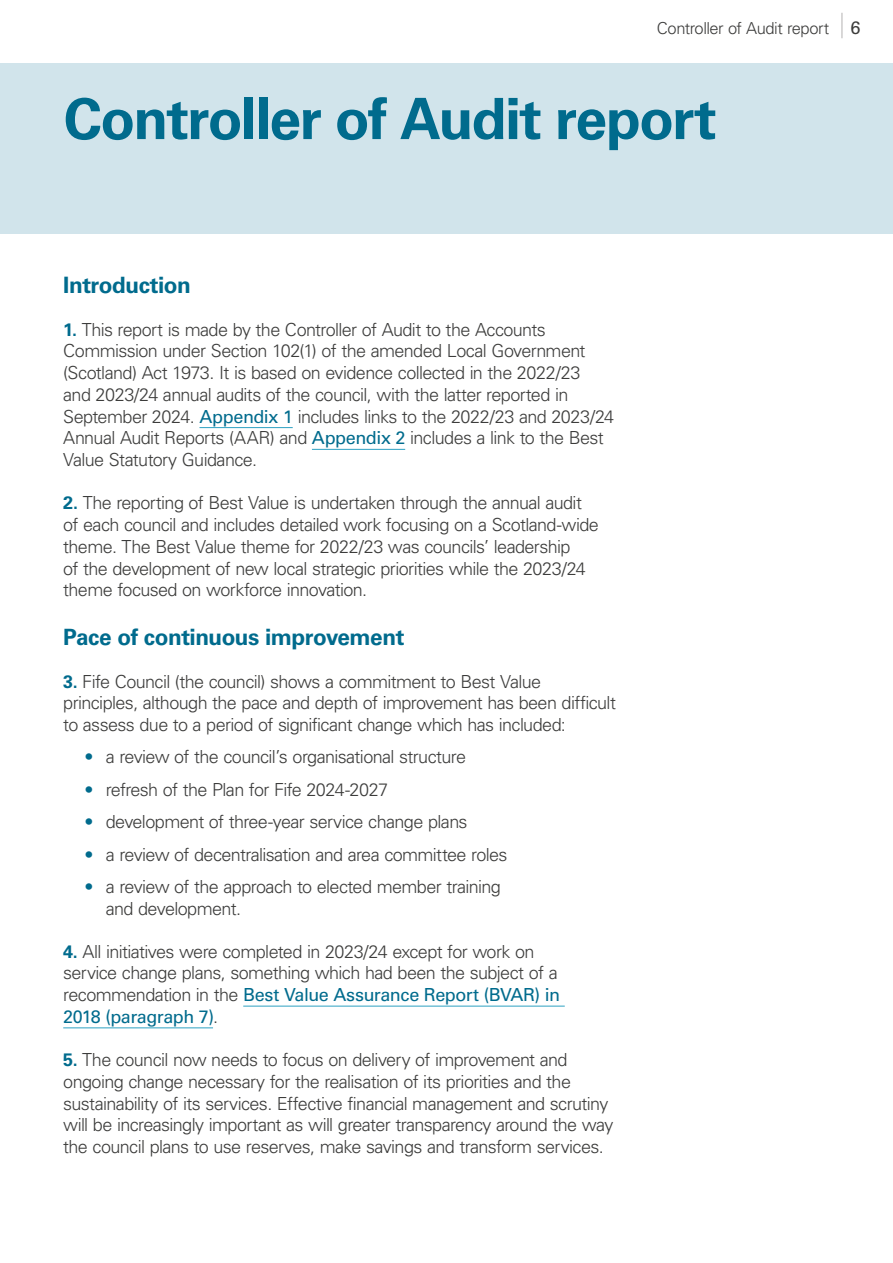
<style>
.page{position:relative;width:893px;height:1263px;background:#fff}
.page>*{position:absolute;margin:0;border:0;box-sizing:border-box;transform-origin:0 0}
.AS-P01-Chapter_head{font:700 57px "Univers LT Pro 65";letter-spacing:-.03em;color:#006b8d}
.AS-P03-Subhead_1{font:700 22.5px "Univers LT Pro 65";letter-spacing:-.02em;color:#006b8d}
.AS-P07-Body_numbered{font:300 18px/21.8px "Univers LT Pro 45";letter-spacing:-.035em;color:#3c3c3b}
.AS-P08-Bullet_1{font:300 18px/21.8px "Univers LT Pro 45";letter-spacing:-.035em;color:#3c3c3b}
.t1{font:300 16.5px "Univers LT Pro 45";letter-spacing:-.03em;color:#3c3c3b}
.s1{font-family:"Univers LT Pro 55 Roman";font-weight:400;font-size:18px}
.s2{font-family:"Univers LT Pro 65";font-weight:700;color:#006b8d}
.s3{font-family:"Univers LT Pro 55 Roman";font-weight:400;color:#006b8d}
.s4{color:#006b8d}
</style>
<div class="page">
<svg style="left:842px;top:13px;width:1px;height:25px"></svg>
<div style="left:0;top:64px;width:893px;height:170px;background:#d1e4eb"></div>
<hr style="left:199px;top:427px;width:94px;height:1px;background:#2da1c2">
<hr style="left:312px;top:449px;width:93px;height:1px;background:#2da1c2">
<hr style="left:243px;top:1006px;width:322px;height:1px;background:#2da1c2">
<hr style="left:63px;top:1027px;width:150px;height:1px;background:#2da1c2">
<p class="t1" style="left:657px;top:17px;width:205px">Controller of Audit report <span class="s1">6</span></p>
<h2 class="AS-P01-Chapter_head" style="left:64px;top:79px;width:654px">Controller of Audit report</h2>
<h3 class="AS-P03-Subhead_1" style="left:63px;top:269px;width:129px">Introduction</h3>
<p class="AS-P07-Body_numbered" style="left:63px;top:318px;width:552px"><span class="s2">1.</span> This report is made by the Controller of Audit to the Accounts Commission under Section 102(1) of the amended Local Government (Scotland) Act 1973. It is based on evidence collected in the 2022/23<br>and 2023/24 annual audits of the council, with the latter reported in September 2024. <span class="s3">Appendix 1</span> includes links to the 2022/23 and 2023/24<br>Annual Audit Reports (AAR) and <span class="s3">Appendix 2</span> includes a link to the Best Value Statutory Guidance.</p>
<p class="AS-P07-Body_numbered" style="left:63px;top:491px;width:537px"><span class="s2">2.</span> The reporting of Best Value is undertaken through the annual audit of each council and includes detailed work focusing on a Scotland-wide theme. The Best Value theme for 2022/23 was councils’ leadership<br>of the development of new local strategic priorities while the 2023/24 theme focused on workforce innovation.</p>
<h3 class="AS-P03-Subhead_1" style="left:63px;top:621px;width:343px">Pace of continuous improvement</h3>
<p class="AS-P07-Body_numbered" style="left:63px;top:670px;width:554px"><span class="s2">3.</span> Fife Council (the council) shows a commitment to Best Value principles, although the pace and depth of improvement has been difficult to assess due to a period of significant change which has included:</p>
<p class="AS-P08-Bullet_1" style="left:85px;top:746px;width:383px"><span class="s4">•</span> a review of the council’s organisational structure</p>
<p class="AS-P08-Bullet_1" style="left:85px;top:778px;width:305px"><span class="s4">•</span> refresh of the Plan for Fife 2024-2027</p>
<p class="AS-P08-Bullet_1" style="left:85px;top:810px;width:385px"><span class="s4">•</span> development of three-year service change plans</p>
<p class="AS-P08-Bullet_1" style="left:85px;top:843px;width:425px"><span class="s4">•</span> a review of decentralisation and area committee roles</p>
<p class="AS-P08-Bullet_1" style="left:106px;top:875px;width:397px;text-indent:-21px"><span class="s4">•</span> a review of the approach to elected member training and development.</p>
<p class="AS-P07-Body_numbered" style="left:63px;top:940px;width:498px"><span class="s2">4.</span> All initiatives were completed in 2023/24 except for work on service change plans, something which had been the subject of a recommendation in the <span class="s3">Best Value Assurance Report (BVAR) in 2018 (paragraph 7)</span>.</p>
<p class="AS-P07-Body_numbered" style="left:63px;top:1048px;width:552px"><span class="s2">5.</span> The council now needs to focus on delivery of improvement and ongoing change necessary for the realisation of its priorities and the sustainability of its services. Effective financial management and scrutiny will be increasingly important as will greater transparency around the way the council plans to use reserves, make savings and transform services.</p>
</div>
